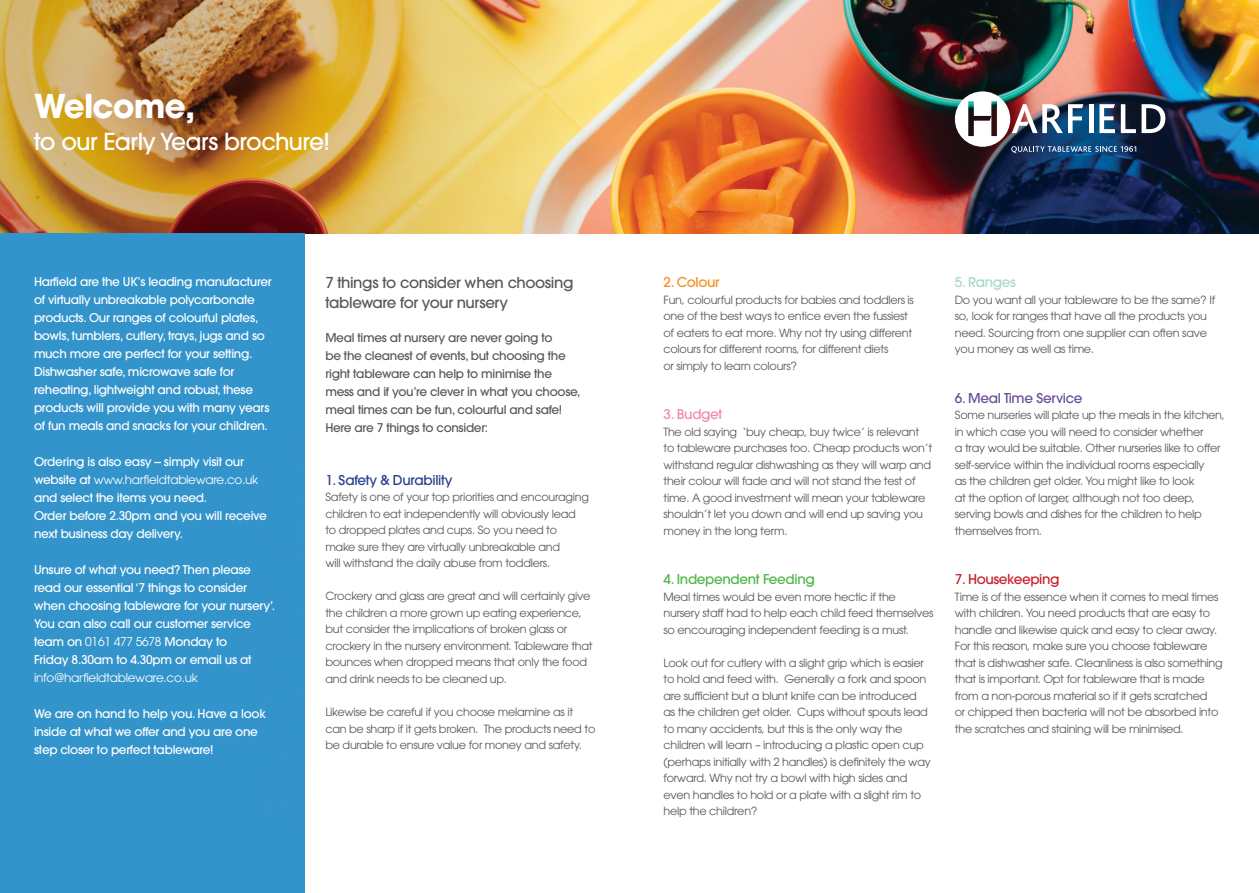
<style>
.page{position:relative;width:1259px;height:893px;background:#fff}
.page>*{position:absolute;margin:0;border:0;box-sizing:border-box;transform-origin:0 0}
.t1{font:700 32.7px "ITC Avant Garde Pro";letter-spacing:-.025em;color:#fff}
.t2{font:500 23.25px "ITC Avant Garde Pro";letter-spacing:-.025em;color:#fff}
.t3{font:500 15px/19.5px "ITC Avant Garde Pro";letter-spacing:-.025em;color:#57585a}
.t4{font:500 13.5px "ITC Avant Garde Pro";letter-spacing:-.025em;color:#4cb848}
.t5{font:500 13.5px "ITC Avant Garde Pro";letter-spacing:-.025em;color:#253f8e}
.t6{font:500 13.5px "ITC Avant Garde Pro";letter-spacing:-.025em;color:#664c98}
.t7{font:500 13.5px "ITC Avant Garde Pro";letter-spacing:-.025em;color:#cb1c27}
.t8{font:500 13.5px "ITC Avant Garde Pro";letter-spacing:-.025em;color:#a7d9c9}
.t9{font:500 13.5px "ITC Avant Garde Pro";letter-spacing:-.025em;color:#f4901d}
.t10{font:500 13.5px "ITC Avant Garde Pro";letter-spacing:-.025em;color:#f287b6}
.t11{font:500 12px/18px "ITC Avant Garde Pro";letter-spacing:-.025em;color:#fff}
.t12{font:500 12px/18px "ITC Avant Garde Pro";letter-spacing:-.025em;color:#57585a}
.t13{font:11.25px/16.5px "ITC Avant Garde Pro";letter-spacing:-.025em;color:#57585a}
.s1{font-weight:400}
</style>
<div class="page">
<img style="left:595px;top:0;width:664px;height:234px">
<img style="left:0;top:0;width:595px;height:234px">
<div style="left:0;top:234px;width:304px;height:659px;background:#3394cb"></div>
<img style="left:955px;top:91px;width:210px;height:62px">
<p class="t1" style="left:34px;top:84px;width:163px">Welcome,</p>
<p class="t2" style="left:34px;top:127px;width:297px">to our Early Years brochure!</p>
<p class="t11" style="left:34px;top:273px;width:239px">Harfield are the UK’s leading manufacturer of virtually unbreakable polycarbonate products. Our ranges of colourful plates, bowls, tumblers, cutlery, trays, jugs and so much more are perfect for your setting.<br>Dishwasher safe, microwave safe for reheating, lightweight and robust, these products will provide you with many years of fun meals and snacks for your children.</p>
<p class="t11" style="left:34px;top:453px;width:234px">Ordering is also easy -- simply visit our website at <span class="s1">www.harfieldtableware.co.uk </span>and select the items you need.<br>Order before 2.30pm and you will receive next business day delivery.</p>
<p class="t11" style="left:34px;top:561px;width:243px">Unsure of what you need? Then please read our essential ‘7 things to consider when choosing tableware for your nursery’.<br>You can also call our customer service team on <span class="s1">0161 477 5678</span> Monday to<br>Friday 8.30am to 4.30pm or email us at <span class="s1">info@harfieldtableware.co.uk</span></p>
<p class="t11" style="left:34px;top:705px;width:233px">We are on hand to help you. Have a look inside at what we offer and you are one step closer to perfect tableware!</p>
<p class="t3" style="left:325px;top:273px;width:250px">7 things to consider when choosing tableware for your nursery</p>
<p class="t12" style="left:325px;top:329px;width:257px">Meal times at nursery are never going to<br>be the cleanest of events, but choosing the right tableware can help to minimise the mess and if you’re clever in what you choose, meal times can be fun, colourful and safe!<br>Here are 7 things to consider:</p>
<p class="t5" style="left:325px;top:471px;width:128px">1. Safety &amp; Durability</p>
<p class="t13" style="left:325px;top:489px;width:265px">Safety is one of your top priorities and encouraging children to eat independently will obviously lead to dropped plates and cups. So you need to make sure they are virtually unbreakable and<br>will withstand the daily abuse from toddlers.</p>
<p class="t13" style="left:325px;top:588px;width:269px">Crockery and glass are great and will certainly give the children a more grown up eating experience, but consider the implications of broken glass or crockery in the nursery environment. Tableware that bounces when dropped means that only the food and drink needs to be cleaned up.</p>
<p class="t13" style="left:325px;top:703px;width:271px">Likewise be careful if you choose melamine as it can be sharp if it gets broken. The products need to be durable to ensure value for money and safety.</p>
<p class="t9" style="left:663px;top:274px;width:57px">2. Colour</p>
<p class="t13" style="left:663px;top:291px;width:252px">Fun, colourful products for babies and toddlers is one of the best ways to entice even the fussiest of eaters to eat more. Why not try using different colours for different rooms, for different diets<br>or simply to learn colours?</p>
<p class="t10" style="left:663px;top:406px;width:60px">3. Budget</p>
<p class="t13" style="left:663px;top:423px;width:270px">The old saying ‘buy cheap, buy twice’ is relevant to tableware purchases too. Cheap products won’t withstand regular dishwashing as they will warp and their colour will fade and will not stand the test of time. A good investment will mean your tableware shouldn’t let you down and will end up saving you money in the long term.</p>
<p class="t4" style="left:663px;top:571px;width:153px">4. Independent Feeding</p>
<p class="t13" style="left:663px;top:588px;width:272px">Meal times would be even more hectic if the nursery staff had to help each child feed themselves so encouraging independent feeding is a must.</p>
<p class="t13" style="left:663px;top:654px;width:269px">Look out for cutlery with a slight grip which is easier to hold and feed with. Generally a fork and spoon are sufficient but a blunt knife can be introduced as the children get older. Cups without spouts lead to many accidents, but this is the only way the children will learn – introducing a plastic open cup (perhaps initially with 2 handles) is definitely the way forward. Why not try a bowl with high sides and even handles to hold or a plate with a slight rim to help the children?</p>
<p class="t8" style="left:955px;top:274px;width:62px">5. Ranges</p>
<p class="t13" style="left:955px;top:291px;width:262px">Do you want all your tableware to be the same? If so, look for ranges that have all the products you need. Sourcing from one supplier can often save you money as well as time.</p>
<p class="t6" style="left:955px;top:389px;width:129px">6. Meal Time Service</p>
<p class="t13" style="left:955px;top:407px;width:272px">Some nurseries will plate up the meals in the kitchen, in which case you will need to consider whether<br>a tray would be suitable. Other nurseries like to offer self-service within the individual rooms especially<br>as the children get older. You might like to look<br>at the option of larger, although not too deep, serving bowls and dishes for the children to help themselves from.</p>
<p class="t7" style="left:955px;top:571px;width:106px">7. Housekeeping</p>
<p class="t13" style="left:955px;top:588px;width:269px">Time is of the essence when it comes to meal times with children. You need products that are easy to handle and likewise quick and easy to clear away.<br>For this reason, make sure you choose tableware that is dishwasher safe. Cleanliness is also something that is important. Opt for tableware that is made from a non-porous material so if it gets scratched<br>or chipped then bacteria will not be absorbed into the scratches and staining will be minimised.</p>
</div>
